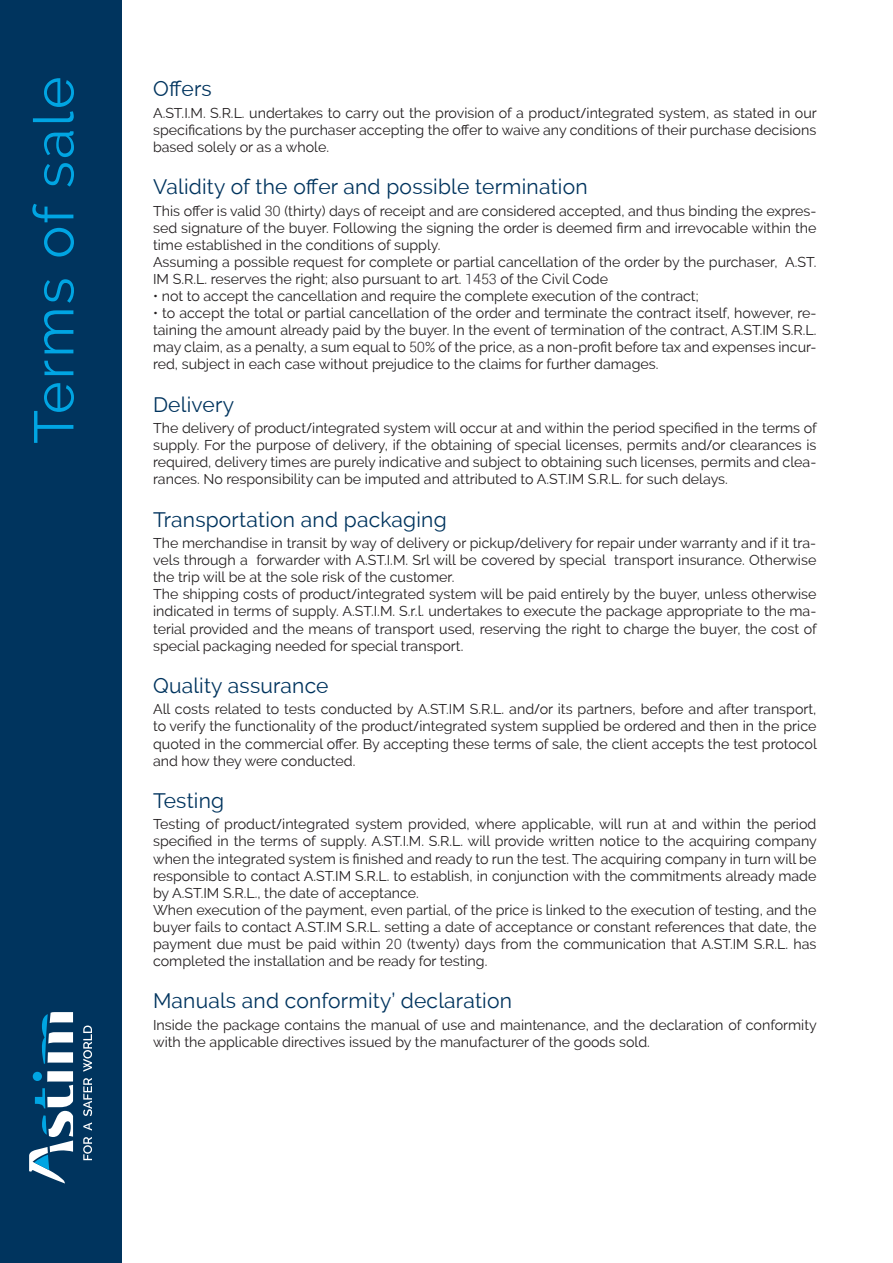
<style>
.page{position:relative;width:893px;height:1263px;background:#fff}
.page>*{position:absolute;margin:0;border:0;box-sizing:border-box;transform-origin:0 0}
.t1{font:55.5px "Astim";letter-spacing:.04em;color:#00a5e3}
.t2{font:21px "Astim";letter-spacing:.01em;color:#00345e}
.t3{font:14.25px/17.1px "Astim";color:#231f20;text-align:justify}
</style>
<div class="page">
<div style="left:0;top:0;width:121px;height:1263px;background:#00345e"></div>
<svg style="left:83px;top:1025px;width:9px;height:135px"></svg>
<svg style="left:29px;top:1012px;width:44px;height:171px"></svg>
<h1 class="t1" style="left:22px;top:444px;width:369px;rotate:-90deg">Terms of sale</h1>
<h2 class="t2" style="left:153px;top:77px;width:60px">Offers</h2>
<p class="t3" style="left:153px;top:104px;width:665px">A.ST.I.M. S.R.L. undertakes to carry out the provision of a product/integrated system, as stated in our specifications by the purchaser accepting the offer to waive any conditions of their purchase decisions based solely or as a whole.</p>
<h2 class="t2" style="left:153px;top:175px;width:436px">Validity of the offer and possible termination</h2>
<p class="t3" style="left:153px;top:202px;width:665px;text-align:left">This offer is valid 30 (thirty) days of receipt and are considered accepted, and thus binding the expres&shy;sed signature of the buyer. Following the signing the order is deemed firm and irrevocable within the time established in the conditions of supply.<br>Assuming a possible request for complete or partial cancellation of the order by the purchaser, A.ST.<br>IM S.R.L. reserves the right; also pursuant to art. 1453 of the Civil Code</p>
<p class="t3" style="left:153px;top:287px;width:547px">• not to accept the cancellation and require the complete execution of the contract;</p>
<p class="t3" style="left:153px;top:304px;width:665px">• to accept the total or partial cancellation of the order and terminate the contract itself, however, re&shy;taining the amount already paid by the buyer. In the event of termination of the contract, A.ST.IM S.R.L. may claim, as a penalty, a sum equal to 50% of the price, as a non-profit before tax and expenses incur&shy;red, subject in each case without prejudice to the claims for further damages.</p>
<h2 class="t2" style="left:153px;top:392px;width:82px">Delivery</h2>
<p class="t3" style="left:153px;top:419px;width:665px">The delivery of product/integrated system will occur at and within the period specified in the terms of supply. For the purpose of delivery, if the obtaining of special licenses, permits and/or clearances is required, delivery times are purely indicative and subject to obtaining such licenses, permits and clea&shy;rances. No responsibility can be imputed and attributed to A.ST.IM S.R.L. for such delays.</p>
<h2 class="t2" style="left:153px;top:507px;width:295px">Transportation and packaging</h2>
<p class="t3" style="left:153px;top:534px;width:665px;text-align:left">The merchandise in transit by way of delivery or pickup/delivery for repair under warranty and if it tra&shy;vels through a forwarder with A.ST.I.M. Srl will be covered by special transport insurance. Otherwise the trip will be at the sole risk of the customer.<br>The shipping costs of product/integrated system will be paid entirely by the buyer, unless otherwise indicated in terms of supply. A.ST.I.M. S.r.l. undertakes to execute the package appropriate to the ma&shy;terial provided and the means of transport used, reserving the right to charge the buyer, the cost of special packaging needed for special transport.</p>
<h2 class="t2" style="left:153px;top:673px;width:177px">Quality assurance</h2>
<p class="t3" style="left:153px;top:701px;width:665px">All costs related to tests conducted by A.ST.IM S.R.L. and/or its partners, before and after transport, to verify the functionality of the product/integrated system supplied be ordered and then in the price quoted in the commercial offer. By accepting these terms of sale, the client accepts the test protocol and how they were conducted.</p>
<h2 class="t2" style="left:153px;top:788px;width:73px">Testing</h2>
<p class="t3" style="left:153px;top:816px;width:665px;text-align:left">Testing of product/integrated system provided, where applicable, will run at and within the period specified in the terms of supply. A.ST.I.M. S.R.L. will provide written notice to the acquiring company when the integrated system is finished and ready to run the test. The acquiring company in turn will be responsible to contact A.ST.IM S.R.L. to establish, in conjunction with the commitments already made by A.ST.IM S.R.L., the date of acceptance.<br>When execution of the payment, even partial, of the price is linked to the execution of testing, and the buyer fails to contact A.ST.IM S.R.L. setting a date of acceptance or constant references that date, the payment due must be paid within 20 (twenty) days from the communication that A.ST.IM S.R.L. has completed the installation and be ready for testing.</p>
<h2 class="t2" style="left:153px;top:989px;width:360px">Manuals and conformity’ declaration</h2>
<p class="t3" style="left:153px;top:1016px;width:665px">Inside the package contains the manual of use and maintenance, and the declaration of conformity with the applicable directives issued by the manufacturer of the goods sold.</p>
</div>
